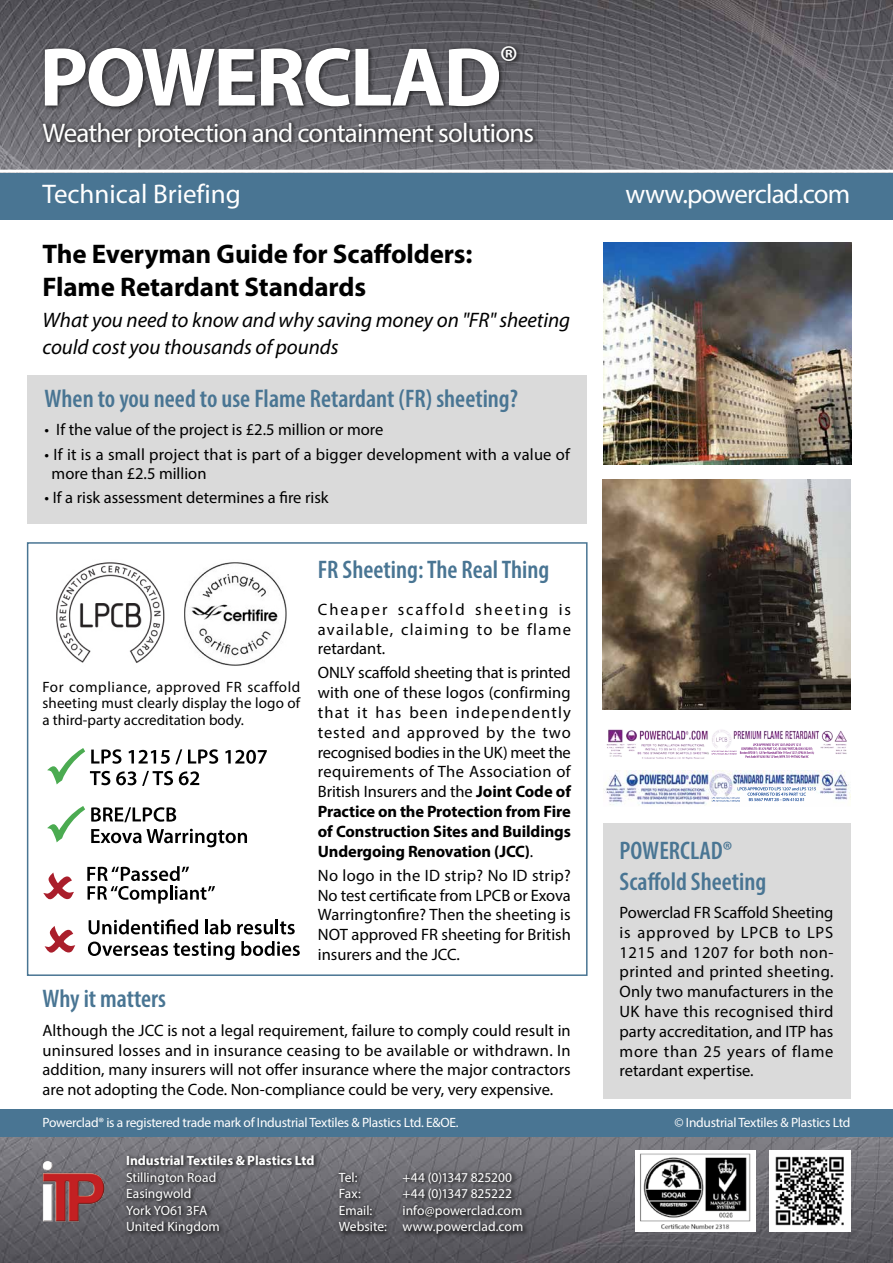
<style>
.page{position:relative;width:893px;height:1263px;background:#fff}
.page>*{position:absolute;margin:0;border:0;box-sizing:border-box;transform-origin:0 0}
.t1{font:700 84px "Myriad Pro";letter-spacing:-.03em;color:#fff}
.t2{font:27px "Myriad Pro";letter-spacing:-.03em;color:#fff}
.t3{font:700 27px/33px "Myriad Pro";letter-spacing:-.005em;color:#000}
.t4{font:27px "Myriad Pro";color:#fff}
.t5{font:600 condensed 25.5px/30.6px "Myriad Pro";color:#497593}
.t6{font:italic 21px/27px "Myriad Pro";letter-spacing:-.005em;color:#000}
.t7{font:16.5px/19.8px "Myriad Pro";color:#000;text-align:justify}
.t8{font:15px/16.5px "Myriad Pro";color:#000;text-align:justify}
.t9{font:13.5px/16.5px "Myriad Pro";letter-spacing:-.01em;color:#fff}
.t10{font:700 13.5px "Myriad Pro";color:#fff}
.s1{font-weight:700}
</style>
<div class="page">
<img style="left:0;top:1136px;width:893px;height:127px">
<img style="left:0;top:0;width:893px;height:170px">
<div style="left:0;top:173px;width:893px;height:47px;background:#497593"></div>
<div style="left:0;top:1109px;width:893px;height:27px;background:#497593"></div>
<div style="left:42px;top:44px;width:481px;height:68px;background:#000;opacity:.6"></div>
<div style="left:40px;top:120px;width:499px;height:33px;background:#000;opacity:.6"></div>
<div style="left:124px;top:1152px;width:196px;height:88px;background:#000;opacity:.6"></div>
<div style="left:336px;top:1169px;width:192px;height:71px;background:#000;opacity:.6"></div>
<img style="left:31px;top:1156px;width:82px;height:69px">
<img style="left:636px;top:1150px;width:120px;height:81px">
<img style="left:770px;top:1150px;width:80px;height:81px">
<div style="left:28px;top:375px;width:559px;height:149px;background:#dadada"></div>
<div style="left:603px;top:823px;width:247px;height:276px;background:#dadada"></div>
<img style="left:603px;top:243px;width:248px;height:222px">
<img style="left:603px;top:479px;width:247px;height:230px">
<img style="left:606px;top:729px;width:241px;height:30px">
<img style="left:604px;top:771px;width:246px;height:34px">
<svg style="left:225px;top:750px;width:42px;height:14px"></svg>
<svg style="left:47px;top:748px;width:171px;height:38px"></svg>
<svg style="left:47px;top:806px;width:200px;height:41px"></svg>
<svg style="left:43px;top:872px;width:31px;height:28px"></svg>
<svg style="left:44px;top:926px;width:32px;height:27px"></svg>
<svg style="left:89px;top:919px;width:109px;height:15px"></svg>
<hr style="left:205px;top:919px;width:3px;height:15px;background:#000">
<svg style="left:210px;top:919px;width:21px;height:15px"></svg>
<svg style="left:237px;top:919px;width:58px;height:15px"></svg>
<svg style="left:88px;top:941px;width:146px;height:19px"></svg>
<svg style="left:241px;top:941px;width:59px;height:15px"></svg>
<svg style="left:87px;top:866px;width:128px;height:37px"></svg>
<img style="left:56px;top:562px;width:231px;height:104px">
<div style="left:27px;top:542px;width:561px;height:434px;border:2px solid #497593"></div>
<h1 class="t1" style="left:39px;top:22px;width:480px">POWERCLAD<sup>®</sup></h1>
<h2 class="t2" style="left:43px;top:116px;width:493px">Weather protection and containment solutions</h2>
<h2 class="t4" style="left:43px;top:177px;width:200px">Technical Briefing</h2>
<h2 class="t2" style="left:626px;top:177px;width:226px">www.powerclad.com</h2>
<h2 class="t3" style="left:43px;top:237px;width:432px">The Everyman Guide for Scaffolders:<br>Flame Retardant Standards</h2>
<p class="t6" style="left:43px;top:307px;width:529px">What you need to know and why saving money on "FR" sheeting could cost you thousands of pounds</p>
<h3 class="t5" style="left:45px;top:383px;width:475px">When to you need to use Flame Retardant (FR) sheeting?</h3>
<p class="t7" style="left:45px;top:420px;width:340px">• If the value of the project is £2.5 million or more</p>
<p class="t7" style="left:52px;top:444px;width:520px;text-indent:-7px">• If it is a small project that is part of a bigger development with a value of more than £2.5 million</p>
<p class="t7" style="left:45px;top:488px;width:285px">• If a risk assessment determines a fire risk</p>
<p class="t8" style="left:43px;top:678px;width:259px">For compliance, approved FR scaffold sheeting must clearly display the logo of a third-party accreditation body.</p>
<h3 class="t5" style="left:318px;top:554px;width:233px">FR Sheeting: The Real Thing</h3>
<p class="t7" style="left:318px;top:599px;width:255px">Cheaper scaffold sheeting is available, claiming to be flame retardant.</p>
<p class="t7" style="left:318px;top:663px;width:255px">ONLY scaffold sheeting that is printed with one of these logos (confirming that it has been independently tested and approved by the two recognised bodies in the UK) meet the requirements of The Association of British Insurers and the <span class="s1">Joint Code of Practice on the Protection from Fire of Construction Sites and Buildings Undergoing Renovation (JCC)</span>.</p>
<p class="t7" style="left:318px;top:865px;width:255px">No logo in the ID strip? No ID strip?<br>No test certificate from LPCB or Exova Warringtonfire? Then the sheeting is NOT approved FR sheeting for British insurers and the JCC.</p>
<h3 class="t5" style="left:43px;top:983px;width:125px">Why it matters</h3>
<p class="t7" style="left:43px;top:1020px;width:530px">Although the JCC is not a legal requirement, failure to comply could result in uninsured losses and in insurance ceasing to be available or withdrawn. In addition, many insurers will not offer insurance where the major contractors are not adopting the Code. Non-compliance could be very, very expensive.</p>
<h3 class="t5" style="left:620px;top:835px;width:148px">POWERCLAD®<br>Scaffold Sheeting</h3>
<p class="t7" style="left:620px;top:902px;width:215px">Powerclad FR Scaffold Sheeting is approved by LPCB to LPS 1215 and 1207 for both non&shy;printed and printed sheeting.<br>Only two manufacturers in the UK have this recognised third party accreditation, and ITP has more than 25 years of flame retardant expertise.</p>
<p class="t9" style="left:43px;top:1114px;width:418px">Powerclad® is a registered trade mark of Industrial Textiles &amp; Plastics Ltd. E&amp;OE.</p>
<p class="t9" style="left:674px;top:1114px;width:177px">© Industrial Textiles &amp; Plastics Ltd</p>
<p class="t10" style="left:126px;top:1152px;width:190px">Industrial Textiles &amp; Plastics Ltd</p>
<p class="t9" style="left:126px;top:1168px;width:95px">Stillington Road<br>Easingwold<br>York YO61 3FA<br>United Kingdom</p>
<p class="t9" style="left:339px;top:1168px;width:20px">Tel:</p>
<p class="t9" style="left:403px;top:1168px;width:111px">+44 (0)1347 825200</p>
<p class="t9" style="left:339px;top:1185px;width:24px">Fax:</p>
<p class="t9" style="left:403px;top:1185px;width:111px">+44 (0)1347 825222</p>
<p class="t9" style="left:339px;top:1201px;width:35px">Email:</p>
<p class="t9" style="left:339px;top:1201px;width:186px;text-align:right">info@powerclad.com<br>Website: www.powerclad.com</p>
</div>
